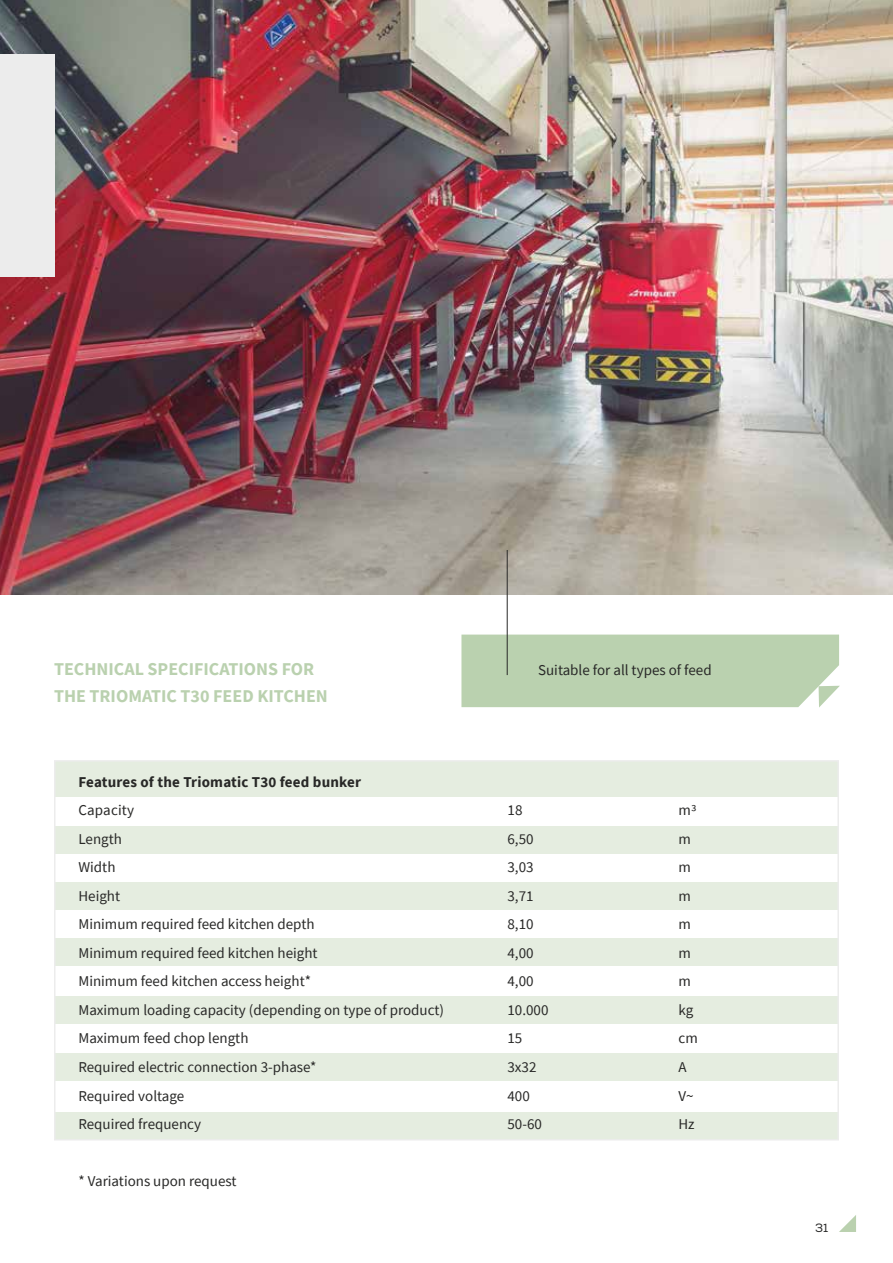
<style>
.page{position:relative;width:893px;height:1263px;background:#fff}
.page>*{position:absolute;margin:0;border:0;box-sizing:border-box;transform-origin:0 0}
.t1{font:700 18px/27px "Source Sans Pro";color:#bad1af}
.t2{font:15px "Source Sans Pro";color:#282827}
.t3{font:700 15px "Source Sans Pro";letter-spacing:.015em;color:#282827}
.t4{font:12px "Nexa";color:#282827}
</style>
<div class="page">
<svg style="left:839px;top:1215px;width:17px;height:17px"></svg>
<img style="left:0;top:0;width:893px;height:594px">
<div style="left:54px;top:761px;width:785px;height:35px;background:#e5ede0"></div>
<div style="left:54px;top:826px;width:785px;height:28px;background:#e5ede0"></div>
<div style="left:54px;top:882px;width:785px;height:28px;background:#e5ede0"></div>
<div style="left:54px;top:938px;width:785px;height:28px;background:#e5ede0"></div>
<div style="left:54px;top:996px;width:785px;height:28px;background:#e5ede0"></div>
<div style="left:54px;top:1053px;width:785px;height:28px;background:#e5ede0"></div>
<div style="left:54px;top:1112px;width:785px;height:28px;background:#e5ede0"></div>
<div style="left:0;top:54px;width:54px;height:222px;background:#ececec"></div>
<hr style="left:507px;top:550px;width:1px;height:125px;background:#282827">
<div style="left:461px;top:635px;width:379px;height:72px;background:#bad1af"></div>
<div style="left:54px;top:760px;width:785px;height:380px;border:2px solid #ececec"></div>
<p class="t1" style="left:54px;top:655px;width:275px">TECHNICAL SPECIFICATIONS FOR<br>THE TRIOMATIC T30 FEED KITCHEN</p>
<p class="t2" style="left:538px;top:660px;width:175px">Suitable for all types of feed</p>
<p class="t3" style="left:78px;top:772px;width:284px">Features of the Triomatic T30 feed bunker</p>
<p class="t2" style="left:78px;top:801px;width:57px">Capacity</p>
<p class="t2" style="left:507px;top:801px;width:17px">18</p>
<p class="t2" style="left:678px;top:801px;width:20px">m3</p>
<p class="t2" style="left:78px;top:829px;width:45px">Length</p>
<p class="t2" style="left:507px;top:829px;width:28px">6,50</p>
<p class="t2" style="left:678px;top:829px;width:14px">m</p>
<p class="t2" style="left:78px;top:858px;width:39px">Width</p>
<p class="t2" style="left:507px;top:858px;width:28px">3,03</p>
<p class="t2" style="left:678px;top:858px;width:14px">m</p>
<p class="t2" style="left:78px;top:886px;width:43px">Height</p>
<p class="t2" style="left:507px;top:886px;width:28px">3,71</p>
<p class="t2" style="left:678px;top:886px;width:14px">m</p>
<p class="t2" style="left:78px;top:915px;width:238px">Minimum required feed kitchen depth</p>
<p class="t2" style="left:507px;top:915px;width:28px">8,10</p>
<p class="t2" style="left:678px;top:915px;width:14px">m</p>
<p class="t2" style="left:78px;top:943px;width:241px">Minimum required feed kitchen height</p>
<p class="t2" style="left:507px;top:943px;width:28px">4,00</p>
<p class="t2" style="left:678px;top:943px;width:14px">m</p>
<p class="t2" style="left:78px;top:972px;width:234px">Minimum feed kitchen access height*</p>
<p class="t2" style="left:507px;top:972px;width:28px">4,00</p>
<p class="t2" style="left:678px;top:972px;width:14px">m</p>
<p class="t2" style="left:78px;top:1000px;width:367px">Maximum loading capacity (depending on type of product)</p>
<p class="t2" style="left:507px;top:1000px;width:43px">10.000</p>
<p class="t2" style="left:678px;top:1000px;width:16px">kg</p>
<p class="t2" style="left:78px;top:1029px;width:172px">Maximum feed chop length</p>
<p class="t2" style="left:507px;top:1029px;width:16px">15</p>
<p class="t2" style="left:678px;top:1029px;width:21px">cm</p>
<p class="t2" style="left:78px;top:1057px;width:239px">Required electric connection 3-phase*</p>
<p class="t2" style="left:507px;top:1057px;width:31px">3x32</p>
<p class="t2" style="left:678px;top:1057px;width:10px">A</p>
<p class="t2" style="left:78px;top:1086px;width:107px">Required voltage</p>
<p class="t2" style="left:507px;top:1086px;width:24px">400</p>
<p class="t2" style="left:678px;top:1086px;width:17px">V~</p>
<p class="t2" style="left:78px;top:1114px;width:124px">Required frequency</p>
<p class="t2" style="left:507px;top:1114px;width:36px">50-60</p>
<p class="t2" style="left:678px;top:1114px;width:18px">Hz</p>
<p class="t2" style="left:78px;top:1171px;width:160px">* Variations upon request</p>
<p class="t4" style="left:815px;top:1220px;width:15px">31</p>
</div>
